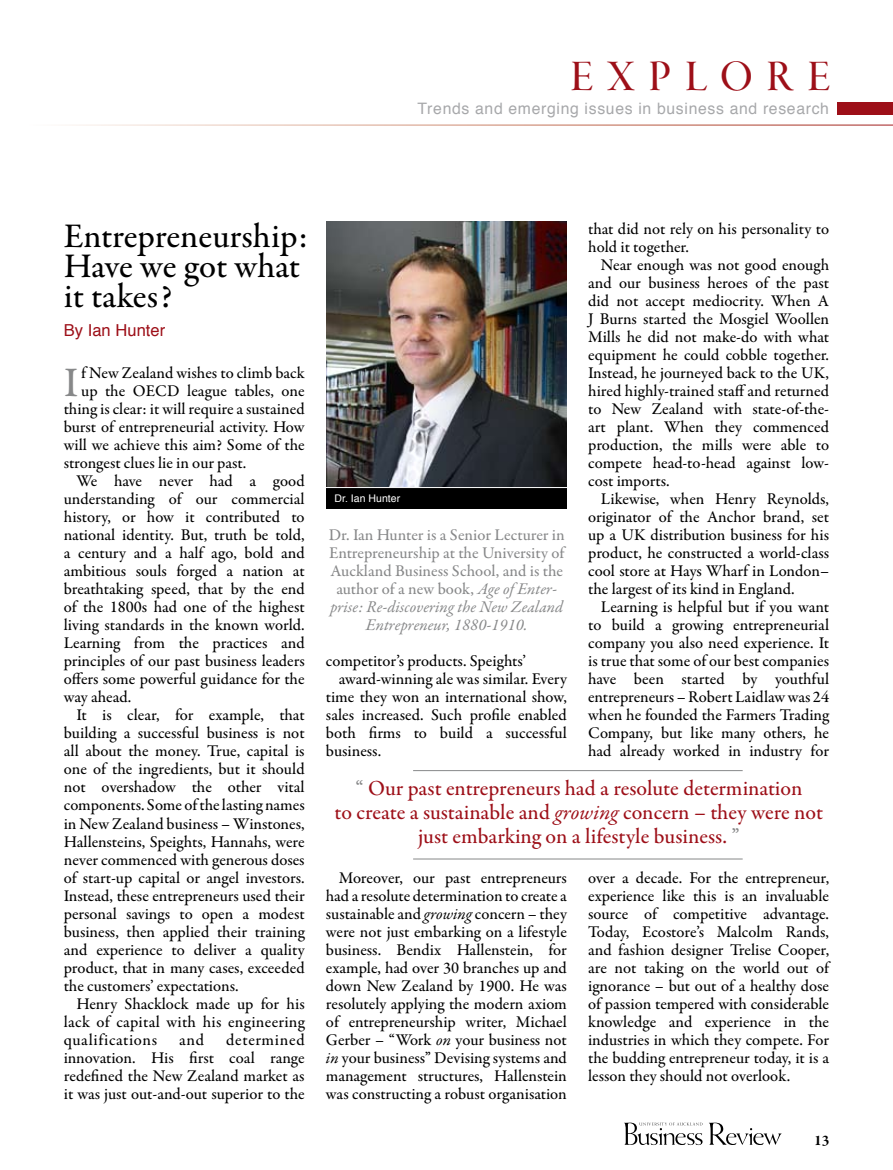
<style>
.page{position:relative;width:893px;height:1170px;background:#fff}
.page>*{position:absolute;margin:0;border:0;box-sizing:border-box;transform-origin:0 0}
.t1{font:45px "Garamond Premr Pro Med Disp";letter-spacing:.3em;color:#9d0f18}
.t2{font:500 42.3px "Garamond Premr Pro";color:#878889}
.t3{font:500 34.8px/30px "Garamond Premr Pro";letter-spacing:-.005em;color:#000}
.t4{font:500 21.75px/24px "Garamond Premr Pro";color:#9d0f18;text-align:center}
.t5{font:500 16.5px/18px "Garamond Premr Pro";color:#000;text-align:justify}
.t6{font:500 16.5px/18px "Garamond Premr Pro";letter-spacing:.005em;color:#878889;text-align:center}
.t7{font:500 16.5px "Garamond Premr Pro";letter-spacing:.02em;color:#000}
.t8{font:500 16.5px "Garamond Premr Pro";letter-spacing:.035em;color:#000}
.t9{font:16.5px "Helvetica";letter-spacing:.005em;color:#9d0f18}
.t10{font:15.75px "Helvetica";letter-spacing:.045em;color:#a7a8aa}
.t11{font:700 15px "Garamond Premr Pro";color:#000}
.t12{font:10.5px "Helvetica";letter-spacing:.005em;color:#fff}
.s1{font-weight:400;font-style:italic}
.s2{color:#878889}
</style>
<div class="page">
<svg style="left:709px;top:1122px;width:73px;height:22px"></svg>
<svg style="left:624px;top:1122px;width:78px;height:22px"></svg>
<div style="left:838px;top:102px;width:55px;height:12px;background:#9d0f18"></div>
<img style="left:327px;top:222px;width:240px;height:265px">
<div style="left:327px;top:487px;width:240px;height:21px;background:#000"></div>
<hr style="left:325px;top:487px;width:266px;height:1px;background:#fff">
<hr style="left:413px;top:770px;width:330px;height:1px;background:#878889">
<hr style="left:413px;top:858px;width:330px;height:1px;background:#878889">
<h1 class="t1" style="left:570px;top:52px;width:259px">EXPLORE</h1>
<p class="t10" style="left:418px;top:95px;width:413px">Trends and emerging issues in business and research</p>
<h3 class="t3" style="left:64px;top:222px;width:245px">Entrepreneurship:<br>Have we got what it takes?</h3>
<p class="t9" style="left:64px;top:316px;width:103px">By Ian Hunter</p>
<h2 class="t2" style="left:64px;top:357px;width:16px">I</h2>
<p class="t5" style="left:81px;top:364px;width:225px">f New Zealand wishes to climb back</p>
<p class="t5" style="left:81px;top:382px;width:225px">up the OECD league tables, one</p>
<p class="t5" style="left:64px;top:400px;width:242px">thing is clear: it will require a sustained</p>
<p class="t5" style="left:64px;top:418px;width:242px">burst of entrepreneurial activity. How</p>
<p class="t5" style="left:64px;top:436px;width:242px">will we achieve this aim? Some of the</p>
<p class="t5" style="left:64px;top:454px;width:184px">strongest clues lie in our past.</p>
<p class="t5" style="left:77px;top:472px;width:230px">We have never had a good</p>
<p class="t5" style="left:64px;top:490px;width:242px">understanding of our commercial</p>
<p class="t5" style="left:64px;top:508px;width:242px">history, or how it contributed to</p>
<p class="t5" style="left:64px;top:526px;width:242px">national identity. But, truth be told,</p>
<p class="t5" style="left:64px;top:544px;width:242px">a century and a half ago, bold and</p>
<p class="t5" style="left:64px;top:562px;width:242px">ambitious souls forged a nation at</p>
<p class="t5" style="left:64px;top:580px;width:242px">breathtaking speed, that by the end</p>
<p class="t5" style="left:64px;top:598px;width:242px">of the 1800s had one of the highest</p>
<p class="t5" style="left:64px;top:616px;width:242px">living standards in the known world.</p>
<p class="t5" style="left:64px;top:634px;width:242px">Learning from the practices and</p>
<p class="t5" style="left:64px;top:652px;width:242px">principles of our past business leaders</p>
<p class="t5" style="left:64px;top:670px;width:242px">offers some powerful guidance for the</p>
<p class="t5" style="left:64px;top:688px;width:69px">way ahead.</p>
<p class="t5" style="left:77px;top:706px;width:230px">It is clear, for example, that</p>
<p class="t5" style="left:64px;top:724px;width:242px">building a successful business is not</p>
<p class="t5" style="left:64px;top:742px;width:242px">all about the money. True, capital is</p>
<p class="t5" style="left:64px;top:760px;width:242px">one of the ingredients, but it should</p>
<p class="t5" style="left:64px;top:778px;width:242px">not overshadow the other vital</p>
<p class="t5" style="left:64px;top:796px;width:242px">components. Some of the lasting names</p>
<p class="t5" style="left:64px;top:814px;width:242px">in New Zealand business – Winstones,</p>
<p class="t5" style="left:64px;top:832px;width:242px">Hallensteins, Speights, Hannahs, were</p>
<p class="t5" style="left:64px;top:850px;width:242px">never commenced with generous doses</p>
<p class="t5" style="left:64px;top:868px;width:242px">of start-up capital or angel investors.</p>
<p class="t5" style="left:64px;top:886px;width:242px">Instead, these entrepreneurs used their</p>
<p class="t5" style="left:64px;top:904px;width:242px">personal savings to open a modest</p>
<p class="t5" style="left:64px;top:922px;width:242px">business, then applied their training</p>
<p class="t5" style="left:64px;top:940px;width:242px">and experience to deliver a quality</p>
<p class="t5" style="left:64px;top:958px;width:242px">product, that in many cases, exceeded</p>
<p class="t5" style="left:64px;top:976px;width:176px">the customers’ expectations.</p>
<p class="t5" style="left:77px;top:994px;width:230px">Henry Shacklock made up for his</p>
<p class="t7" style="left:64px;top:1011px;width:242px">lack of capital with his engineering</p>
<p class="t8" style="left:64px;top:1029px;width:95px">qualifications</p>
<p class="t5" style="left:179px;top:1030px;width:26px">and</p>
<p class="t5" style="left:64px;top:1030px;width:242px;text-indent:162px">determined innovation. His first coal range redefined the New Zealand market as it was just out-and-out superior to the</p>
<p class="t12" style="left:334px;top:489px;width:67px">Dr. Ian Hunter</p>
<p class="t6" style="left:329px;top:526px;width:237px">Dr. Ian Hunter is a Senior Lecturer in Entrepreneurship at the University of Auckland Business School, and is the author of a new book, <span class="s1">Age of Enter&shy;prise: Re-discovering the New Zealand Entrepreneur, 1880-1910.</span></p>
<p class="t5" style="left:326px;top:652px;width:202px">competitor’s products. Speights’</p>
<p class="t5" style="left:339px;top:670px;width:230px">award-winning ale was similar. Every</p>
<p class="t5" style="left:326px;top:688px;width:242px">time they won an international show,</p>
<p class="t5" style="left:326px;top:706px;width:242px">sales increased. Such profile enabled</p>
<p class="t5" style="left:326px;top:724px;width:242px">both firms to build a successful</p>
<p class="t5" style="left:326px;top:742px;width:57px">business.</p>
<p class="t5" style="left:588px;top:220px;width:242px">that did not rely on his personality to hold it together.</p>
<p class="t5" style="left:588px;top:256px;width:242px;text-indent:13px">Near enough was not good enough and our business heroes of the past did not accept mediocrity. When A J Burns started the Mosgiel Woollen Mills he did not make-do with what equipment he could cobble together.<br>Instead, he journeyed back to the UK, hired highly-trained staff and returned to New Zealand with state-of-the&shy;art plant. When they commenced production, the mills were able to compete head-to-head against low&shy;cost imports.</p>
<p class="t5" style="left:588px;top:490px;width:242px;text-indent:13px">Likewise, when Henry Reynolds, originator of the Anchor brand, set up a UK distribution business for his product, he constructed a world-class cool store at Hays Wharf in London– the largest of its kind in England.</p>
<p class="t5" style="left:588px;top:598px;width:242px;text-indent:13px">Learning is helpful but if you want to build a growing entrepreneurial company you also need experience. It is true that some of our best companies have been started by youthful entrepreneurs – Robert Laidlaw was 24 when he founded the Farmers Trading Company, but like many others, he had already worked in industry for</p>
<h3 class="t4" style="left:335px;top:776px;width:490px"><span class="s2">“</span> Our past entrepreneurs had a resolute determination<br>to create a sustainable and <span class="s1">growing</span> concern – they were not just embarking on a lifestyle business. <span class="s2">”</span></h3>
<p class="t5" style="left:326px;top:868px;width:242px;text-indent:13px">Moreover, our past entrepreneurs had a resolute determination to create a sustainable and <span class="s1">growing</span> concern – they were not just embarking on a lifestyle business. Bendix Hallenstein, for example, had over 30 branches up and down New Zealand by 1900. He was resolutely applying the modern axiom of entrepreneurship writer, Michael Gerber – “Work <span class="s1">on</span> your business not <span class="s1">in</span> your business” Devising systems and management structures, Hallenstein was constructing a robust organisation</p>
<p class="t5" style="left:588px;top:868px;width:242px">over a decade. For the entrepreneur, experience like this is an invaluable source of competitive advantage.<br>Today, Ecostore’s Malcolm Rands, and fashion designer Trelise Cooper, are not taking on the world out of ignorance – but out of a healthy dose of passion tempered with considerable knowledge and experience in the industries in which they compete. For the budding entrepreneur today, it is a lesson they should not overlook.</p>
<p class="t11" style="left:814px;top:1131px;width:17px">13</p>
</div>
